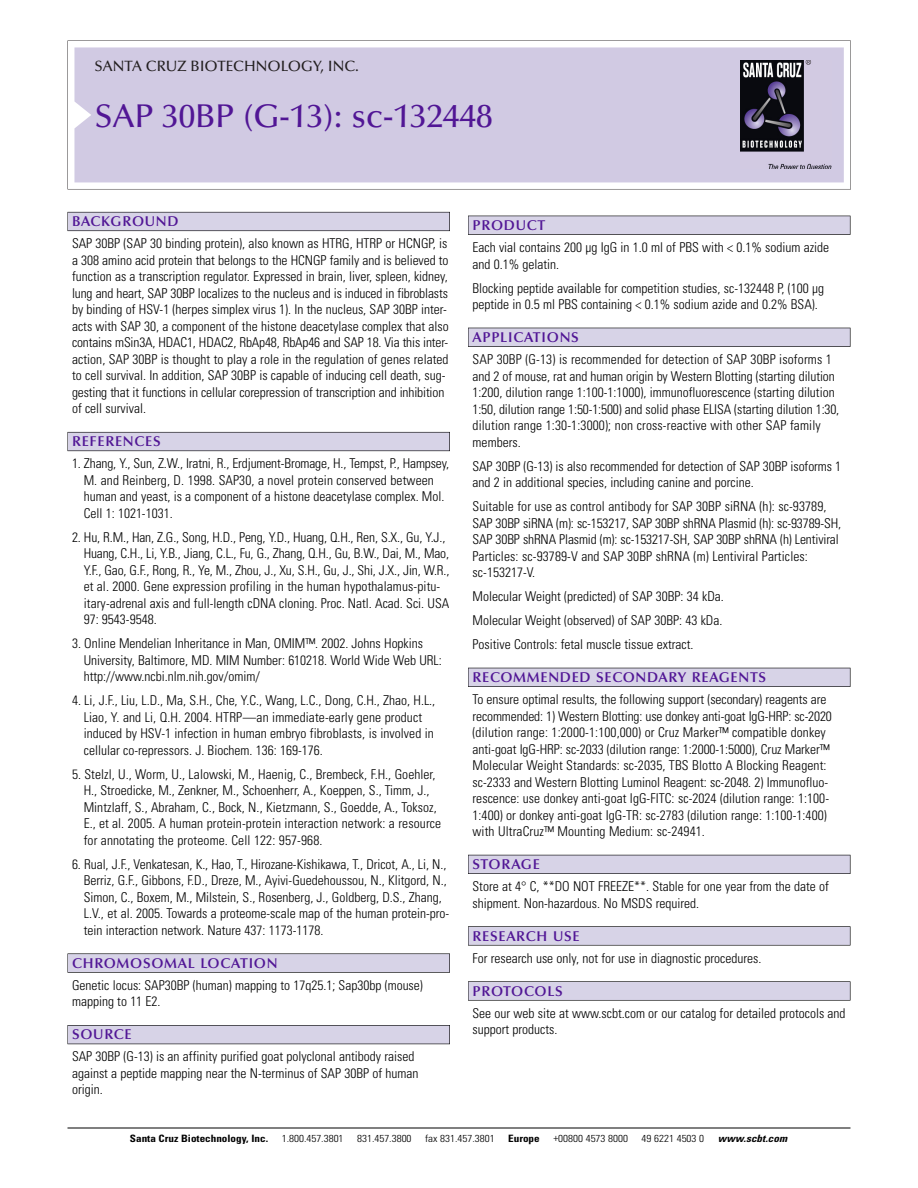
<style>
.page{position:relative;width:918px;height:1188px;background:#fff}
.page>*{position:absolute;margin:0;border:0;box-sizing:border-box;transform-origin:0 0}
.t1{font:500 33px "Optima";color:#511695}
.t2{font:500 15px "Optima";color:#231f20}
.t3{font:600 14.25px "Optima";letter-spacing:.05em;color:#511695}
.t4{font:300 condensed 13.5px/16.5px "Univers";color:#000}
.t5{font:300 condensed 10.2px "Univers";color:#000;scale:1.1 1}
.t6{font:700 condensed 10.2px "Univers";color:#000;scale:1.1 1}
.t7{font:italic 700 condensed 10.2px "Univers";letter-spacing:.005em;color:#000;scale:1.1 1}
</style>
<div class="page">
<svg style="left:68px;top:40px;width:783px;height:149px"></svg>
<div style="left:74px;top:47px;width:770px;height:135px;background:#d1cae3"></div>
<img style="left:741px;top:60px;width:90px;height:108px">
<div style="left:68px;top:212px;width:382px;height:19px;background:#66646e"></div>
<div style="left:68px;top:212px;width:381px;height:18px;background:#d7d3e7"></div>
<div style="left:68px;top:432px;width:382px;height:19px;background:#66646d"></div>
<div style="left:68px;top:433px;width:381px;height:18px;background:#d7d3e7"></div>
<svg style="left:68px;top:953px;width:382px;height:20px"></svg>
<div style="left:68px;top:954px;width:381px;height:18px;background:#d7d3e7"></div>
<div style="left:68px;top:1025px;width:382px;height:19px;background:#535259"></div>
<div style="left:68px;top:1026px;width:381px;height:18px;background:#d7d3e7"></div>
<div style="left:468px;top:216px;width:382px;height:19px;background:#525155"></div>
<div style="left:468px;top:216px;width:382px;height:18px;background:#d7d3e7"></div>
<div style="left:468px;top:328px;width:382px;height:19px;background:#515055"></div>
<div style="left:468px;top:328px;width:382px;height:18px;background:#d7d3e7"></div>
<div style="left:468px;top:668px;width:382px;height:19px;background:#525158"></div>
<div style="left:468px;top:668px;width:382px;height:18px;background:#d7d3e7"></div>
<div style="left:468px;top:855px;width:382px;height:19px;background:#54535a"></div>
<div style="left:468px;top:855px;width:382px;height:18px;background:#d7d3e7"></div>
<svg style="left:468px;top:926px;width:382px;height:20px"></svg>
<div style="left:468px;top:927px;width:382px;height:18px;background:#d7d3e7"></div>
<div style="left:468px;top:981px;width:382px;height:20px;background:#666667"></div>
<div style="left:468px;top:982px;width:382px;height:18px;background:#d7d3e7"></div>
<hr style="left:68px;top:1128px;width:782px;height:1px;background:#000">
<p class="t2" style="left:94px;top:61px;width:266px">SANTA CRUZ BIOTECHNOLOGY, INC.</p>
<h1 class="t1" style="left:94px;top:103px;width:400px">SAP 30BP (G-13): sc-132448</h1>
<p class="t3" style="left:72px;top:216px;width:108px">BACKGROUND</p>
<p class="t4" style="left:72px;top:236px;width:378px">SAP 30BP (SAP 30 binding protein), also known as HTRG, HTRP or HCNGP, is a 308 amino acid protein that belongs to the HCNGP family and is believed to function as a transcription regulator. Expressed in brain, liver, spleen, kidney, lung and heart, SAP 30BP localizes to the nucleus and is induced in fibroblasts by binding of HSV-1 (herpes simplex virus 1). In the nucleus, SAP 30BP inter&shy;acts with SAP 30, a component of the histone deacetylase complex that also contains mSin3A, HDAC1, HDAC2, RbAp48, RbAp46 and SAP 18. Via this inter&shy;action, SAP 30BP is thought to play a role in the regulation of genes related to cell survival. In addition, SAP 30BP is capable of inducing cell death, sug&shy;gesting that it functions in cellular corepression of transcription and inhibition of cell survival.</p>
<p class="t3" style="left:72px;top:436px;width:90px">REFERENCES</p>
<p class="t4" style="left:84px;top:457px;width:367px;text-indent:-12px">1. Zhang, Y., Sun, Z.W., Iratni, R., Erdjument-Bromage, H., Tempst, P., Hampsey, M. and Reinberg, D. 1998. SAP30, a novel protein conserved between human and yeast, is a component of a histone deacetylase complex. Mol.<br>Cell 1: 1021-1031.</p>
<p class="t4" style="left:84px;top:530px;width:367px;text-indent:-12px">2. Hu, R.M., Han, Z.G., Song, H.D., Peng, Y.D., Huang, Q.H., Ren, S.X., Gu, Y.J., Huang, C.H., Li, Y.B., Jiang, C.L., Fu, G., Zhang, Q.H., Gu, B.W., Dai, M., Mao, Y.F., Gao, G.F., Rong, R., Ye, M., Zhou, J., Xu, S.H., Gu, J., Shi, J.X., Jin, W.R., et al. 2000. Gene expression profiling in the human hypothalamus-pitu&shy;itary-adrenal axis and full-length cDNA cloning. Proc. Natl. Acad. Sci. USA 97: 9543-9548.</p>
<p class="t4" style="left:84px;top:637px;width:360px;text-indent:-12px">3. Online Mendelian Inheritance in Man, OMIM™. 2002. Johns Hopkins<br>University, Baltimore, MD. MIM Number: 610218. World Wide Web URL: http://www.ncbi.nlm.nih.gov/omim/</p>
<p class="t4" style="left:84px;top:694px;width:353px;text-indent:-12px">4. Li, J.F., Liu, L.D., Ma, S.H., Che, Y.C., Wang, L.C., Dong, C.H., Zhao, H.L., Liao, Y. and Li, Q.H. 2004. HTRP—an immediate-early gene product induced by HSV-1 infection in human embryo fibroblasts, is involved in cellular co-repressors. J. Biochem. 136: 169-176.</p>
<p class="t4" style="left:84px;top:767px;width:359px;text-indent:-12px">5. Stelzl, U., Worm, U., Lalowski, M., Haenig, C., Brembeck, F.H., Goehler, H., Stroedicke, M., Zenkner, M., Schoenherr, A., Koeppen, S., Timm, J., Mintzlaff, S., Abraham, C., Bock, N., Kietzmann, S., Goedde, A., Toksoz, E., et al. 2005. A human protein-protein interaction network: a resource for annotating the proteome. Cell 122: 957-968.</p>
<p class="t4" style="left:84px;top:857px;width:367px;text-indent:-12px">6. Rual, J.F., Venkatesan, K., Hao, T., Hirozane-Kishikawa, T., Dricot, A., Li, N., Berriz, G.F., Gibbons, F.D., Dreze, M., Ayivi-Guedehoussou, N., Klitgord, N., Simon, C., Boxem, M., Milstein, S., Rosenberg, J., Goldberg, D.S., Zhang, L.V., et al. 2005. Towards a proteome-scale map of the human protein-pro&shy;tein interaction network. Nature 437: 1173-1178.</p>
<p class="t3" style="left:72px;top:957px;width:207px">CHROMOSOMAL LOCATION</p>
<p class="t4" style="left:72px;top:978px;width:352px">Genetic locus: SAP30BP (human) mapping to 17q25.1; Sap30bp (mouse) mapping to 11 E2.</p>
<p class="t3" style="left:72px;top:1029px;width:61px">SOURCE</p>
<p class="t4" style="left:72px;top:1050px;width:348px">SAP 30BP (G-13) is an affinity purified goat polyclonal antibody raised against a peptide mapping near the N-terminus of SAP 30BP of human origin.</p>
<p class="t3" style="left:473px;top:219px;width:74px">PRODUCT</p>
<p class="t4" style="left:473px;top:240px;width:358px">Each vial contains 200 µg IgG in 1.0 ml of PBS with &lt; 0.1% sodium azide and 0.1% gelatin.</p>
<p class="t4" style="left:473px;top:281px;width:353px">Blocking peptide available for competition studies, sc-132448 P, (100 µg peptide in 0.5 ml PBS containing &lt; 0.1% sodium azide and 0.2% BSA).</p>
<p class="t3" style="left:473px;top:332px;width:108px">APPLICATIONS</p>
<p class="t4" style="left:473px;top:352px;width:368px">SAP 30BP (G-13) is recommended for detection of SAP 30BP isoforms 1 and 2 of mouse, rat and human origin by Western Blotting (starting dilution 1:200, dilution range 1:100-1:1000), immunofluorescence (starting dilution 1:50, dilution range 1:50-1:500) and solid phase ELISA (starting dilution 1:30, dilution range 1:30-1:3000); non cross-reactive with other SAP family members.</p>
<p class="t4" style="left:473px;top:459px;width:370px">SAP 30BP (G-13) is also recommended for detection of SAP 30BP isoforms 1 and 2 in additional species, including canine and porcine.</p>
<p class="t4" style="left:473px;top:499px;width:370px">Suitable for use as control antibody for SAP 30BP siRNA (h): sc-93789, SAP 30BP siRNA (m): sc-153217, SAP 30BP shRNA Plasmid (h): sc-93789-SH, SAP 30BP shRNA Plasmid (m): sc-153217-SH, SAP 30BP shRNA (h) Lentiviral Particles: sc-93789-V and SAP 30BP shRNA (m) Lentiviral Particles: sc-153217-V.</p>
<p class="t4" style="left:473px;top:586px;width:253px;line-height:24px;text-align:justify">Molecular Weight (predicted) of SAP 30BP: 34 kDa.<br>Molecular Weight (observed) of SAP 30BP: 43 kDa.<br>Positive Controls: fetal muscle tissue extract.</p>
<p class="t3" style="left:473px;top:672px;width:295px">RECOMMENDED SECONDARY REAGENTS</p>
<p class="t4" style="left:473px;top:692px;width:361px">To ensure optimal results, the following support (secondary) reagents are recommended: 1) Western Blotting: use donkey anti-goat IgG-HRP: sc-2020 (dilution range: 1:2000-1:100,000) or Cruz Marker™ compatible donkey anti-goat IgG-HRP: sc-2033 (dilution range: 1:2000-1:5000), Cruz Marker™ Molecular Weight Standards: sc-2035, TBS Blotto A Blocking Reagent: sc-2333 and Western Blotting Luminol Reagent: sc-2048. 2) Immunofluo&shy;rescence: use donkey anti-goat IgG-FITC: sc-2024 (dilution range: 1:100- 1:400) or donkey anti-goat IgG-TR: sc-2783 (dilution range: 1:100-1:400) with UltraCruz™ Mounting Medium: sc-24941.</p>
<p class="t3" style="left:473px;top:859px;width:69px">STORAGE</p>
<p class="t4" style="left:473px;top:879px;width:358px">Store at 4° C, **DO NOT FREEZE**. Stable for one year from the date of shipment. Non-hazardous. No MSDS required.</p>
<p class="t3" style="left:473px;top:930px;width:109px">RESEARCH USE</p>
<p class="t4" style="left:473px;top:951px;width:290px">For research use only, not for use in diagnostic procedures.</p>
<p class="t3" style="left:473px;top:985px;width:92px">PROTOCOLS</p>
<p class="t4" style="left:473px;top:1006px;width:375px">See our web site at www.scbt.com or our catalog for detailed protocols and support products.</p>
<p class="t6" style="left:130px;top:1135px;width:127px">Santa Cruz Biotechnology, Inc.</p>
<p class="t5" style="left:282px;top:1135px;width:58px">1.800.457.3801</p>
<p class="t5" style="left:357px;top:1135px;width:51px">831.457.3800</p>
<p class="t5" style="left:425px;top:1135px;width:65px">fax 831.457.3801</p>
<p class="t6" style="left:508px;top:1135px;width:30px">Europe</p>
<p class="t5" style="left:553px;top:1135px;width:69px">+00800 4573 8000</p>
<p class="t5" style="left:642px;top:1135px;width:58px">49 6221 4503 0</p>
<p class="t7" style="left:718px;top:1135px;width:64px">www.scbt.com</p>
</div>
